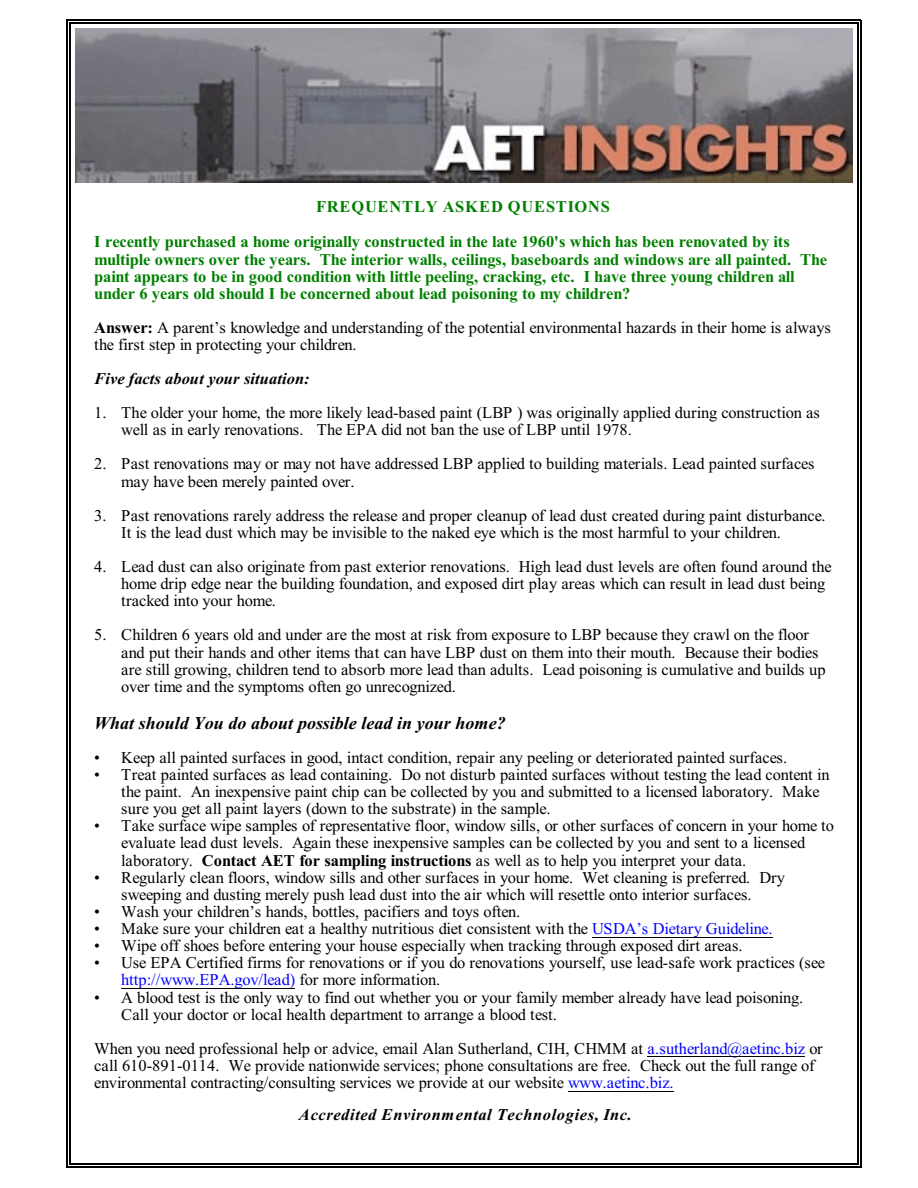
<style>
.page{position:relative;width:918px;height:1188px;background:#fff}
.page>*{position:absolute;margin:0;border:0;box-sizing:border-box;transform-origin:0 0}
.t1{font:italic 700 18px "Times New Roman";color:#000}
.t2{font:16.5px/17.1px "Times New Roman";letter-spacing:-.015em;color:#000}
.t3{font:700 16.5px/17.1px "Times New Roman";letter-spacing:-.01em;color:#008000}
.t4{font:italic 700 16.5px "Times New Roman";letter-spacing:.025em;color:#000}
.t5{font:italic 700 16.5px "Times New Roman";color:#000}
.s1{font-weight:700}
.s2{color:#00f}
</style>
<div class="page">
<hr style="left:69px;top:23px;width:1px;height:1142px;background:#000">
<hr style="left:857px;top:23px;width:1px;height:1142px;background:#000">
<hr style="left:69px;top:23px;width:789px;height:1px;background:#000">
<hr style="left:69px;top:1164px;width:789px;height:1px;background:#000">
<hr style="left:66px;top:20px;width:1px;height:1147px;background:#000">
<hr style="left:860px;top:20px;width:1px;height:1147px;background:#000">
<hr style="left:66px;top:20px;width:795px;height:1px;background:#000">
<hr style="left:66px;top:1167px;width:795px;height:1px;background:#000">
<hr style="left:592px;top:937px;width:181px;height:1px;background:#000">
<hr style="left:121px;top:988px;width:174px;height:1px;background:#000">
<hr style="left:648px;top:1056px;width:157px;height:1px;background:#000">
<hr style="left:568px;top:1091px;width:106px;height:1px;background:#000">
<img style="left:75px;top:29px;width:777px;height:153px">
<p class="t3" style="left:94px;top:191px;width:697px;line-height:35.2px;text-indent:222px">FREQUENTLY ASKED QUESTIONS<br>I recently purchased a home originally constructed in the late 1960's which has been renovated by its</p>
<p class="t3" style="left:94px;top:252px;width:734px">multiple owners over the years. The interior walls, ceilings, baseboards and windows are all painted. The paint appears to be in good condition with little peeling, cracking, etc. I have three young children all under 6 years old should I be concerned about lead poisoning to my children?</p>
<p class="t2" style="left:94px;top:321px;width:738px"><span class="s1">Answer:</span> A parent’s knowledge and understanding of the potential environmental hazards in their home is always the first step in protecting your children.</p>
<p class="t5" style="left:94px;top:373px;width:217px">Five facts about your situation:</p>
<p class="t2" style="left:121px;top:406px;width:700px;text-indent:-27px">1. The older your home, the more likely lead-based paint (LBP ) was originally applied during construction as well as in early renovations. The EPA did not ban the use of LBP until 1978.</p>
<p class="t2" style="left:121px;top:457px;width:695px;text-indent:-27px">2. Past renovations may or may not have addressed LBP applied to building materials. Lead painted surfaces may have been merely painted over.</p>
<p class="t2" style="left:121px;top:509px;width:706px;text-indent:-27px">3. Past renovations rarely address the release and proper cleanup of lead dust created during paint disturbance.<br>It is the lead dust which may be invisible to the naked eye which is the most harmful to your children.</p>
<p class="t2" style="left:121px;top:560px;width:712px;text-indent:-27px">4. Lead dust can also originate from past exterior renovations. High lead dust levels are often found around the home drip edge near the building foundation, and exposed dirt play areas which can result in lead dust being tracked into your home.</p>
<p class="t2" style="left:121px;top:628px;width:706px;text-indent:-27px">5. Children 6 years old and under are the most at risk from exposure to LBP because they crawl on the floor and put their hands and other items that can have LBP dust on them into their mouth. Because their bodies are still growing, children tend to absorb more lead than adults. Lead poisoning is cumulative and builds up over time and the symptoms often go unrecognized.</p>
<p class="t1" style="left:94px;top:716px;width:413px">What should You do about possible lead in your home?</p>
<p class="t2" style="left:94px;top:750px;width:694px">• Keep all painted surfaces in good, intact condition, repair any peeling or deteriorated painted surfaces.</p>
<p class="t2" style="left:121px;top:767px;width:710px;text-indent:-27px">• Treat painted surfaces as lead containing. Do not disturb painted surfaces without testing the lead content in the paint. An inexpensive paint chip can be collected by you and submitted to a licensed laboratory. Make sure you get all paint layers (down to the substrate) in the sample.</p>
<p class="t2" style="left:121px;top:819px;width:714px;text-indent:-27px">• Take surface wipe samples of representative floor, window sills, or other surfaces of concern in your home to evaluate lead dust levels. Again these inexpensive samples can be collected by you and sent to a licensed laboratory. <span class="s1">Contact AET for sampling instructions</span> as well as to help you interpret your data.</p>
<p class="t2" style="left:94px;top:870px;width:692px;text-align:center">• Regularly clean floors, window sills and other surfaces in your home. Wet cleaning is preferred. Dry sweeping and dusting merely push lead dust into the air which will resettle onto interior surfaces.</p>
<p class="t2" style="left:94px;top:904px;width:428px">• Wash your children’s hands, bottles, pacifiers and toys often.</p>
<p class="t2" style="left:94px;top:922px;width:680px">• Make sure your children eat a healthy nutritious diet consistent with the <span class="s2">USDA’s Dietary Guideline.</span></p>
<p class="t2" style="left:94px;top:939px;width:650px">• Wipe off shoes before entering your house especially when tracking through exposed dirt areas.</p>
<p class="t2" style="left:121px;top:956px;width:705px;text-indent:-27px">• Use EPA Certified firms for renovations or if you do renovations yourself, use lead-safe work practices (see <span class="s2">http://www.EPA.gov/lead)</span> for more information.</p>
<p class="t2" style="left:121px;top:990px;width:683px;text-indent:-27px">• A blood test is the only way to find out whether you or your family member already have lead poisoning.<br>Call your doctor or local health department to arrange a blood test.</p>
<p class="t2" style="left:94px;top:1041px;width:730px">When you need professional help or advice, email Alan Sutherland, CIH, CHMM at <span class="s2">a.sutherland@aetinc.biz</span> or call 610-891-0114. We provide nationwide services; phone consultations are free. Check out the full range of environmental contracting/consulting services we provide at our website <span class="s2">www.aetinc.biz.</span></p>
<p class="t4" style="left:299px;top:1108px;width:335px">Accredited Environmental Technologies, Inc.</p>
</div>
